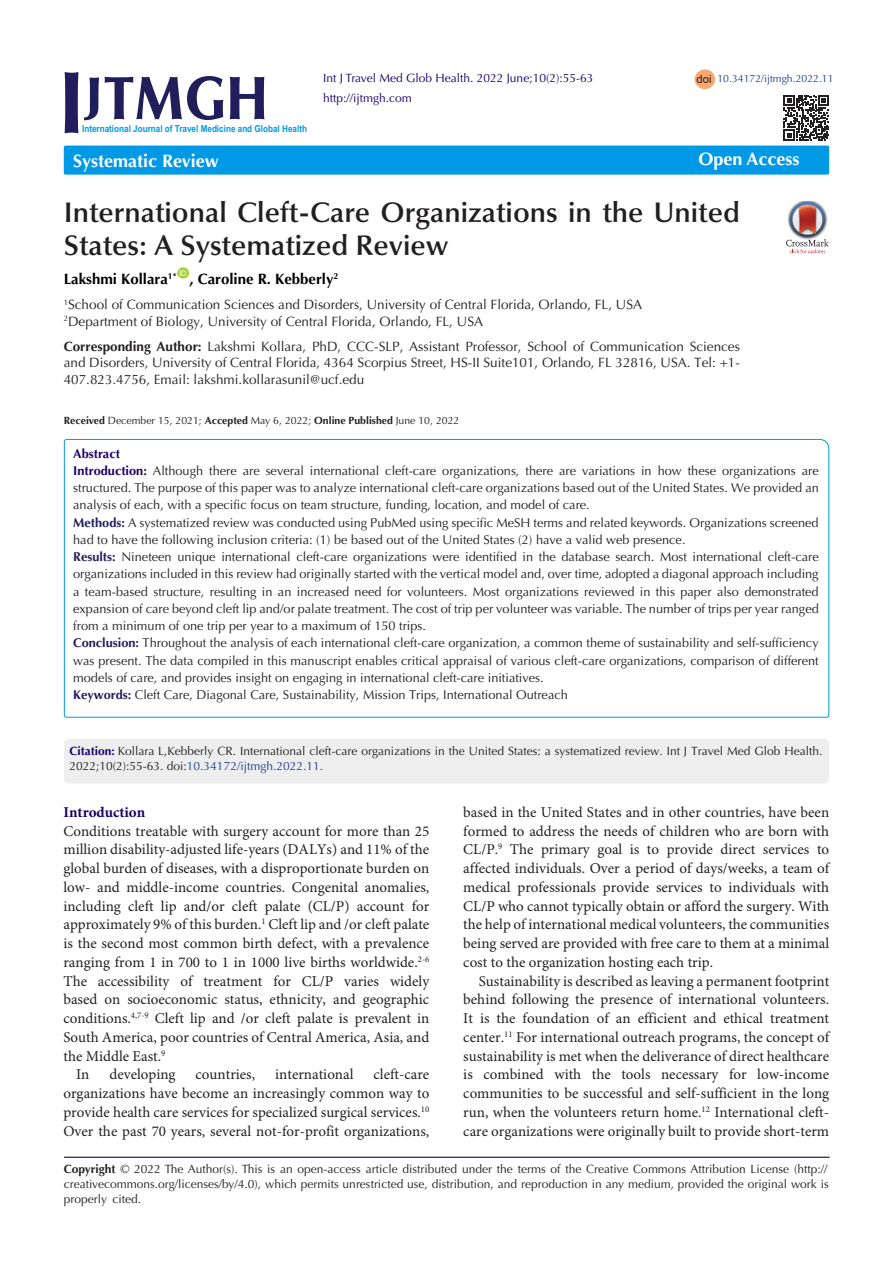
<style>
.page{position:relative;width:893px;height:1263px;background:#fff}
.page>*{position:absolute;margin:0;border:0;box-sizing:border-box;transform-origin:0 0}
.t1{font:900 85.65px "Optima LT Std";color:#201f5b;scale:.66 1}
.t2{font:900 61.2px "Optima LT Std";color:#201f5b;scale:.88 1}
.t3{font:900 50.55px "Optima LT Std";color:#201f5b}
.t4{font:600 28.5px/33px "Optima LT Std";color:#231f20}
.t5{font:700 18px "Optima LT Std";color:#fff}
.t6{font:15px/18.8px "Minion Pro";color:#231f20;text-align:justify}
.t7{font:700 15px "Optima LT Std";color:#000}
.Default{font:700 15px "Minion Pro";color:#190066}
.t8{font:13.5px/16.5px "Optima LT Std";color:#231f20;text-align:justify}
.Default-2{font:12.75px/17.2px "Optima LT Std";color:#231f20;text-align:justify}
.Default-3{font:700 12.75px "Optima LT Std";color:#190066}
.t9{font:12px/15px "Optima LT Std";color:#231f20;text-align:justify}
.t10{font:12px "Optima LT Std";color:#190066}
.t11{font:11.25px "Arial";color:#231f20}
.t12{font:10.5px "Optima LT Std";color:#231f20}
.t13{font:10.5px "Optima LT Std";color:#253f8e}
.t14{font:700 9.6px "Arial";color:#0099e5;scale:.85 1}
.t15{font:7.8px "Arial";color:#fff}
.s1{font-weight:700}
.s2{font-weight:700;color:#190066}
.s3{font-weight:700;color:#231d60}
.s4{color:#253f8e}
</style>
<div class="page">
<hr style="left:64px;top:1157px;width:765px;height:1px;background:#190066">
<div style="left:695px;top:69px;width:20px;height:20px;background:#f9a86f;border-radius:50%"></div>
<div style="left:64px;top:146px;width:765px;height:29px;background:#0099e5;border-radius:2px"></div>
<div style="left:177px;top:267px;width:12px;height:12px;background:#a6ce39;border-radius:50%"></div>
<svg style="left:783px;top:95px;width:46px;height:46px"></svg>
<div style="left:65px;top:740px;width:763px;height:43px;background:#eee;border-radius:4px"></div>
<div style="left:64px;top:739px;width:765px;height:44px;border:2px solid #eee;border-radius:4px"></div>
<svg style="left:64px;top:439px;width:766px;height:279px"></svg>
<img style="left:798px;top:201px;width:18px;height:1px">
<svg style="left:786px;top:202px;width:43px;height:52px"></svg>
<p class="t1" style="left:61px;top:51px;width:35px">I</p>
<p class="t10" style="left:323px;top:71px;width:272px">Int J Travel Med Glob Health. 2022 June;10(2):55-63</p>
<p class="t11" style="left:697px;top:71px;width:17px">doi</p>
<p class="t13" style="left:717px;top:73px;width:118px">10.34172/ijtmgh.2022.11</p>
<p class="t2" style="left:104px;top:63px;width:188px">TMGH</p>
<p class="t3" style="left:86px;top:66px;width:18px">J</p>
<p class="t5" style="left:73px;top:150px;width:147px">Systematic Review</p>
<p class="t5" style="left:699px;top:149px;width:103px">Open Access</p>
<p class="t4" style="left:64px;top:196px;width:678px">International Cleft-Care Organizations in the United<br>States: A Systematized Review</p>
<p class="t7" style="left:64px;top:270px;width:114px">Lakshmi Kollara<sup>1*</sup></p>
<p class="t15" style="left:179px;top:268px;width:9px">ID</p>
<p class="t7" style="left:189px;top:270px;width:151px">, Caroline R. Kebberly<sup>2</sup></p>
<p class="t8" style="left:64px;top:296px;width:580px"><sup>1</sup>School of Communication Sciences and Disorders, University of Central Florida, Orlando, FL, USA</p>
<p class="t8" style="left:64px;top:313px;width:421px"><sup>2</sup>Department of Biology, University of Central Florida, Orlando, FL, USA</p>
<p class="t8" style="left:64px;top:338px;width:678px"><span class="s1">Corresponding Author:</span> Lakshmi Kollara, PhD, CCC-SLP, Assistant Professor, School of Communication Sciences and Disorders, University of Central Florida, 4364 Scorpius Street, HS-II Suite101, Orlando, FL 32816, USA. Tel: +1- 407.823.4756, Email: lakshmi.kollarasunil@ucf.edu</p>
<p class="t10" style="left:323px;top:91px;width:90px">http://ijtmgh.com</p>
<p class="t14" style="left:82px;top:122px;width:266px">International Journal of Travel Medicine and Global Health</p>
<p class="t12" style="left:64px;top:415px;width:397px"><span class="s1">Received</span> December 15, 2021; <span class="s1">Accepted</span> May 6, 2022; <span class="s1">Online Published</span> June 10, 2022</p>
<p class="Default-3" style="left:73px;top:446px;width:48px">Abstract</p>
<p class="Default-2" style="left:73px;top:462px;width:747px"><span class="s2">Introduction:</span> Although there are several international cleft-care organizations, there are variations in how these organizations are structured. The purpose of this paper was to analyze international cleft-care organizations based out of the United States. We provided an analysis of each, with a specific focus on team structure, funding, location, and model of care.</p>
<p class="Default-2" style="left:73px;top:514px;width:747px"><span class="s3">Methods:</span> A systematized review was conducted using PubMed using specific MeSH terms and related keywords. Organizations screened had to have the following inclusion criteria: (1) be based out of the United States (2) have a valid web presence.</p>
<p class="Default-2" style="left:73px;top:548px;width:747px"><span class="s3">Results:</span> Nineteen unique international cleft-care organizations were identified in the database search. Most international cleft-care organizations included in this review had originally started with the vertical model and, over time, adopted a diagonal approach including a team-based structure, resulting in an increased need for volunteers. Most organizations reviewed in this paper also demonstrated expansion of care beyond cleft lip and/or palate treatment. The cost of trip per volunteer was variable. The number of trips per year ranged from a minimum of one trip per year to a maximum of 150 trips.</p>
<p class="Default-2" style="left:73px;top:635px;width:747px"><span class="s3">Conclusion:</span> Throughout the analysis of each international cleft-care organization, a common theme of sustainability and self-sufficiency was present. The data compiled in this manuscript enables critical appraisal of various cleft-care organizations, comparison of different models of care, and provides insight on engaging in international cleft-care initiatives.</p>
<p class="Default-2" style="left:73px;top:686px;width:496px"><span class="s3">Keywords:</span> Cleft Care, Diagonal Care, Sustainability, Mission Trips, International Outreach</p>
<p class="t9" style="left:70px;top:743px;width:754px"><span class="s2">Citation:</span> Kollara L,Kebberly CR. International cleft-care organizations in the United States: a systematized review. Int J Travel Med Glob Health.<br>2022;10(2):55-63. doi:<span class="s4">10.34172/ijtmgh.2022.11.</span></p>
<p class="Default" style="left:63px;top:801px;width:83px">Introduction</p>
<p class="t6" style="left:63px;top:822px;width:367px">Conditions treatable with surgery account for more than 25 million disability-adjusted life-years (DALYs) and 11% of the global burden of diseases, with a disproportionate burden on low- and middle-income countries. Congenital anomalies, including cleft lip and/or cleft palate (CL/P) account for approximately 9% of this burden.<sup>1</sup> Cleft lip and /or cleft palate is the second most common birth defect, with a prevalence ranging from 1 in 700 to 1 in 1000 live births worldwide.<sup>2-6<br></sup>The accessibility of treatment for CL/P varies widely based on socioeconomic status, ethnicity, and geographic conditions.<sup>4,7-9</sup> Cleft lip and /or cleft palate is prevalent in South America, poor countries of Central America, Asia, and the Middle East.<sup>9</sup></p>
<p class="t6" style="left:76px;top:1066px;width:15px">In</p>
<p class="t6" style="left:109px;top:1066px;width:68px">developing</p>
<p class="t6" style="left:196px;top:1066px;width:61px">countries,</p>
<p class="t6" style="left:275px;top:1066px;width:80px">international</p>
<p class="t6" style="left:63px;top:1066px;width:367px;text-indent:310px">cleft-care organizations have become an increasingly common way to provide health care services for specialized surgical services.<sup>10<br></sup>Over the past 70 years, several not-for-profit organizations,</p>
<p class="t6" style="left:463px;top:803px;width:367px">based in the United States and in other countries, have been formed to address the needs of children who are born with CL/P.<sup>9</sup> The primary goal is to provide direct services to affected individuals. Over a period of days/weeks, a team of medical professionals provide services to individuals with CL/P who cannot typically obtain or afford the surgery. With the help of international medical volunteers, the communities being served are provided with free care to them at a minimal cost to the organization hosting each trip.</p>
<p class="t6" style="left:463px;top:972px;width:367px;text-indent:16px">Sustainability is described as leaving a permanent footprint behind following the presence of international volunteers.<br>It is the foundation of an efficient and ethical treatment center.<sup>11</sup> For international outreach programs, the concept of sustainability is met when the deliverance of direct healthcare is combined with the tools necessary for low-income communities to be successful and self-sufficient in the long run, when the volunteers return home.<sup>12</sup> International cleft&shy;care organizations were originally built to provide short-term</p>
<p class="t9" style="left:64px;top:1162px;width:766px"><span class="s1">Copyright</span> © 2022 The Author(s). This is an open-access article distributed under the terms of the Creative Commons Attribution License (http:// creativecommons.org/licenses/by/4.0), which permits unrestricted use, distribution, and reproduction in any medium, provided the original work is properly cited.</p>
</div>
